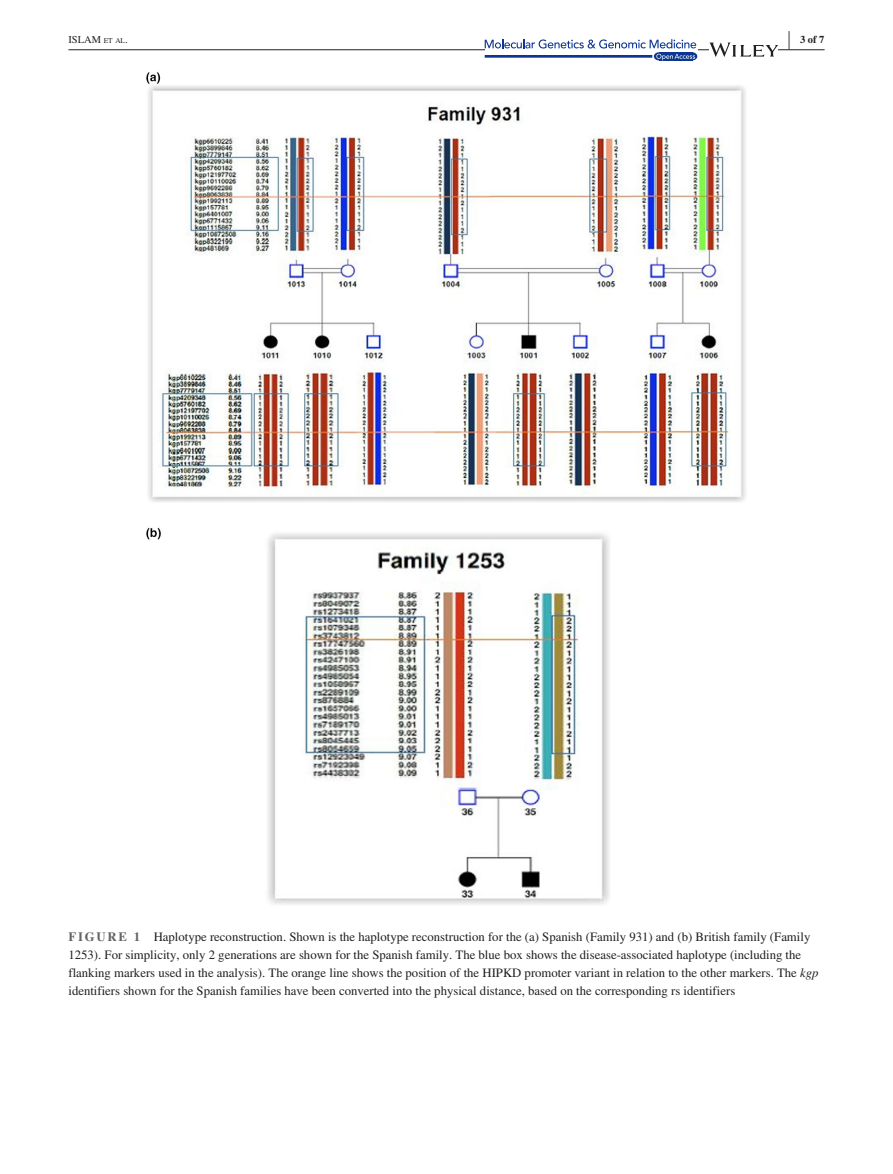
<style>
.page{position:relative;width:893px;height:1174px;background:#fff}
.page>*{position:absolute;margin:0;border:0;box-sizing:border-box;transform-origin:0 0}
.t1{font:700 25.95px "STIX";color:#231f20;scale:.36 1}
.t2{font:12.75px/18px "STIX";color:#231f20}
.t3{font:10.5px "STIX";color:#231f20}
.t4{font:700 10.5px "STIX";color:#231f20}
.s1{font-size:7.35px}
.s2{font-weight:700;color:#636366}
.s3{font-style:italic}
</style>
<div class="page">
<hr style="left:68px;top:49px;width:756px;height:1px;background:#231f20">
<svg style="left:485px;top:39px;width:211px;height:21px"></svg>
<svg style="left:709px;top:43px;width:69px;height:14px"></svg>
<img style="left:146px;top:72px;width:600px;height:833px">
<h1 class="t1" style="left:788px;top:24px;width:7px">|</h1>
<p class="t3" style="left:68px;top:32px;width:61px">ISLAM <span class="s1">et al</span> .</p>
<p class="t4" style="left:800px;top:33px;width:26px">3 of 7</p>
<p class="t2" style="left:68px;top:928px;width:752px"><span class="s2">FIGURE 1</span> Haplotype reconstruction. Shown is the haplotype reconstruction for the (a) Spanish (Family 931) and (b) British family (Family 1253). For simplicity, only 2 generations are shown for the Spanish family. The blue box shows the disease-associated haplotype (including the flanking markers used in the analysis). The orange line shows the position of the HIPKD promoter variant in relation to the other markers. The <span class="s3">kgp </span>identifiers shown for the Spanish families have been converted into the physical distance, based on the corresponding rs identifiers</p>
</div>
